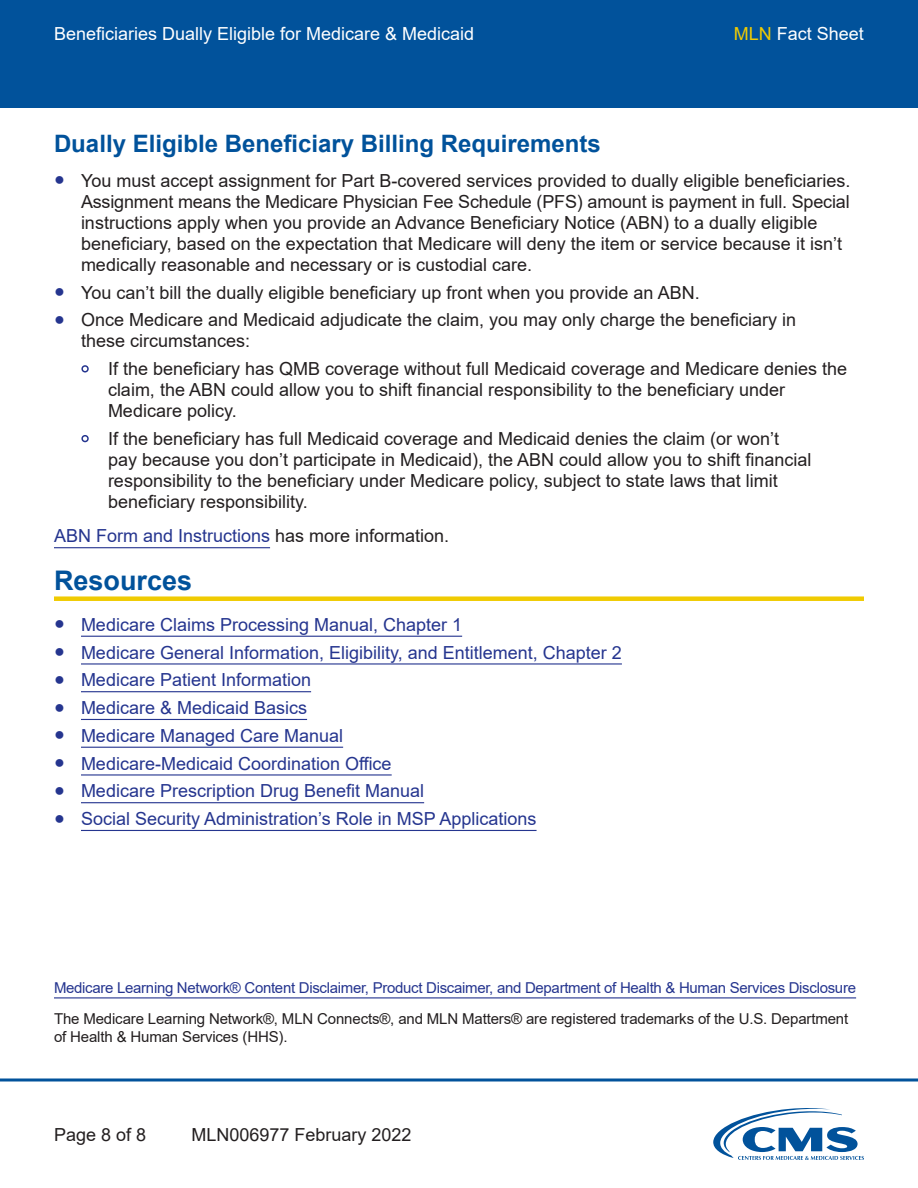
<style>
.page{position:relative;width:918px;height:1188px;background:#fff}
.page>*{position:absolute;margin:0;border:0;box-sizing:border-box;transform-origin:0 0}
.t1{font:700 27px "Arial";color:#01529b}
.t2{font:700 24px "Arial";color:#01529b}
.t3{font:18px/21px "Arial";color:#231f20}
.t4{font:18px "Arial";color:#25358f}
.t5{font:18px "Arial";color:#fff}
.t6{font:15px/18px "Arial";letter-spacing:-.01em;color:#231f20}
.t7{font:15px "Arial";letter-spacing:-.02em;color:#25358f}
.s1{color:#f0cb02}
.s2{color:#25358f}
.s3{font-size:13.5px;color:#25358f}
.s4{color:#231f20}
</style>
<div class="page">
<div style="left:0;top:0;width:918px;height:108px;background:#01529b"></div>
<svg style="left:0;top:1078px;width:918px;height:4px;background:#407db3"></svg>
<svg style="left:713px;top:1108px;width:151px;height:52px"></svg>
<hr style="left:54px;top:547px;width:216px;height:1px;background:#25358f">
<div style="left:54px;top:596px;width:810px;height:5px;background:#f0cb02"></div>
<hr style="left:81px;top:636px;width:381px;height:1px;background:#25358f">
<hr style="left:81px;top:663px;width:541px;height:2px;background:#25358f">
<hr style="left:81px;top:691px;width:230px;height:1px;background:#25358f">
<hr style="left:81px;top:719px;width:226px;height:1px;background:#25358f">
<hr style="left:81px;top:747px;width:262px;height:1px;background:#25358f">
<hr style="left:81px;top:774px;width:311px;height:2px;background:#25358f">
<hr style="left:81px;top:802px;width:343px;height:1px;background:#25358f">
<hr style="left:81px;top:830px;width:456px;height:1px;background:#25358f">
<hr style="left:54px;top:997px;width:802px;height:1px;background:#25358f">
<p class="t5" style="left:54px;top:21px;width:422px">Beneficiaries Dually Eligible for Medicare &amp; Medicaid</p>
<p class="t5" style="left:734px;top:21px;width:132px"><span class="s1">MLN</span> Fact Sheet</p>
<h3 class="t2" style="left:54px;top:127px;width:548px">Dually Eligible Beneficiary Billing Requirements</h3>
<p class="t3" style="left:81px;top:170px;width:771px;text-indent:-27px"><span class="s2">●</span> You must accept assignment for Part B-covered services provided to dually eligible beneficiaries.<br>Assignment means the Medicare Physician Fee Schedule (PFS) amount is payment in full. Special instructions apply when you provide an Advance Beneficiary Notice (ABN) to a dually eligible beneficiary, based on the expectation that Medicare will deny the item or service because it isn’t medically reasonable and necessary or is custodial care.</p>
<p class="t3" style="left:54px;top:282px;width:647px"><span class="s2">●</span> You can’t bill the dually eligible beneficiary up front when you provide an ABN.</p>
<p class="t3" style="left:81px;top:310px;width:717px;text-indent:-27px"><span class="s2">●</span> Once Medicare and Medicaid adjudicate the claim, you may only charge the beneficiary in these circumstances:</p>
<p class="t3" style="left:108px;top:358px;width:741px;text-indent:-27px"><span class="s3">●</span> If the beneficiary has QMB coverage without full Medicaid coverage and Medicare denies the claim, the ABN could allow you to shift financial responsibility to the beneficiary under<br>Medicare policy.</p>
<p class="t3" style="left:108px;top:428px;width:705px;text-indent:-27px"><span class="s3">●</span> If the beneficiary has full Medicaid coverage and Medicaid denies the claim (or won’t pay because you don’t participate in Medicaid), the ABN could allow you to shift financial responsibility to the beneficiary under Medicare policy, subject to state laws that limit beneficiary responsibility.</p>
<p class="t4" style="left:54px;top:524px;width:397px">ABN Form and Instructions <span class="s4">has more information.</span></p>
<h2 class="t1" style="left:54px;top:561px;width:140px">Resources</h2>
<p class="t4" style="left:54px;top:612px;width:410px">● Medicare Claims Processing Manual, Chapter 1</p>
<p class="t4" style="left:54px;top:640px;width:569px">● Medicare General Information, Eligibility, and Entitlement, Chapter 2</p>
<p class="t4" style="left:54px;top:668px;width:259px">● Medicare Patient Information</p>
<p class="t4" style="left:54px;top:695px;width:255px">● Medicare &amp; Medicaid Basics</p>
<p class="t4" style="left:54px;top:723px;width:291px">● Medicare Managed Care Manual</p>
<p class="t4" style="left:54px;top:751px;width:339px">● Medicare-Medicaid Coordination Office</p>
<p class="t4" style="left:54px;top:779px;width:372px">● Medicare Prescription Drug Benefit Manual</p>
<p class="t4" style="left:54px;top:806px;width:484px">● Social Security Administration’s Role in MSP Applications</p>
<p class="t7" style="left:54px;top:977px;width:804px">Medicare Learning Network® Content Disclaimer, Product Discaimer, and Department of Health &amp; Human Services Disclosure</p>
<p class="t6" style="left:54px;top:1010px;width:796px">The Medicare Learning Network®, MLN Connects®, and MLN Matters® are registered trademarks of the U.S. Department of Health &amp; Human Services (HHS).</p>
<p class="t3" style="left:54px;top:1124px;width:94px">Page 8 of 8</p>
<p class="t3" style="left:192px;top:1124px;width:222px">MLN006977 February 2022</p>
</div>
